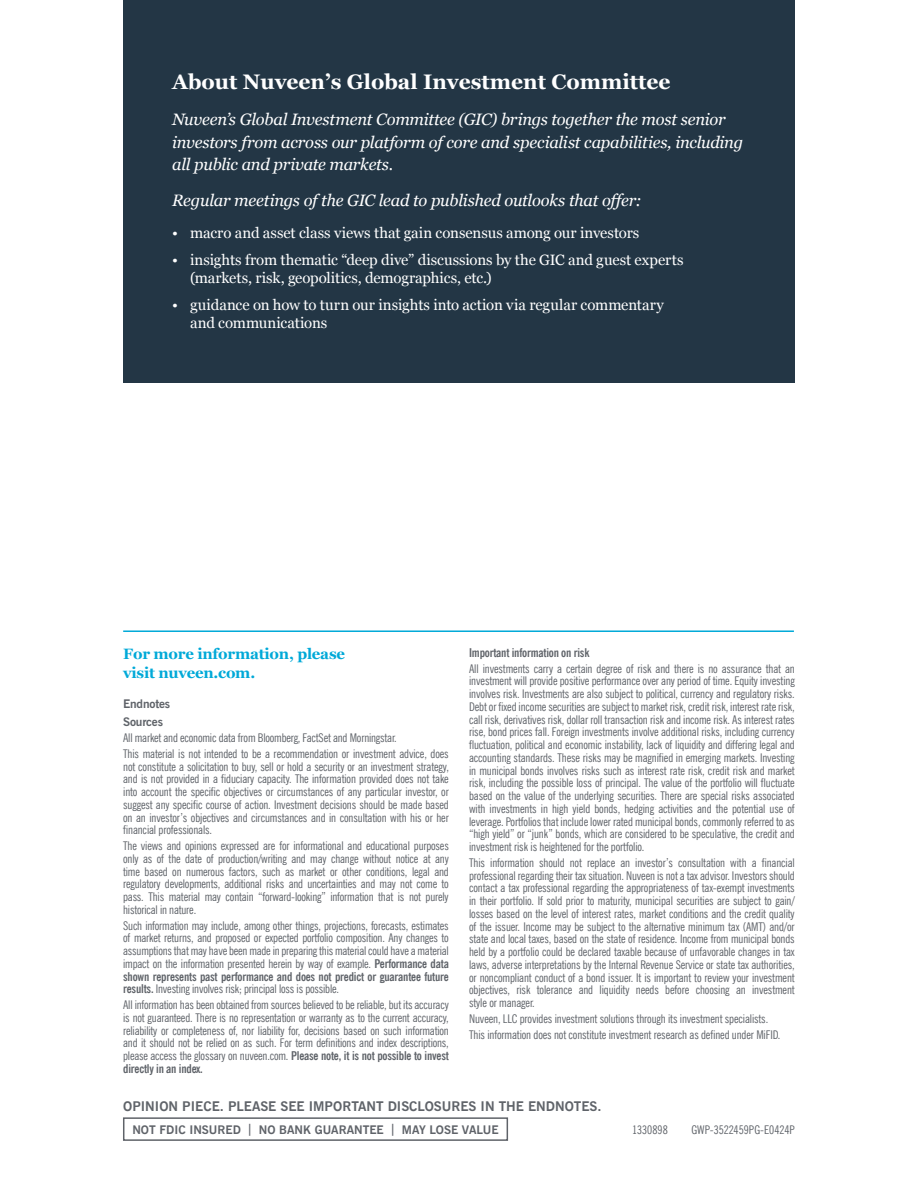
<style>
.page{position:relative;width:918px;height:1188px;background:#fff}
.page>*{position:absolute;margin:0;border:0;box-sizing:border-box;transform-origin:0 0}
.t1{font:700 21px "Georgia";color:#fff}
.Body_copy{font:italic 16.5px/22.5px "Georgia";letter-spacing:-.015em;color:#fff}
.t2{font:15px/18px "Georgia";letter-spacing:-.005em;color:#fff}
.Call_to_action{font:700 15px/19.5px "Georgia";letter-spacing:-.015em;color:#00a9d8}
.Use_disclosure{font:700 13.5px "News Gothic BT";color:#5f6369}
._8_pt_disclosure_justified{font:condensed 12px/12.8px "News Gothic BT";letter-spacing:-.01em;color:#5f6369;text-align:justify}
.Not_No_May_Bank_disclosure__Border{font:700 12px "News Gothic BT";color:#5f6369}
.Compliance_Code{font:condensed 12px "News Gothic BT";color:#5f6369}
._8_pt_disclosure_justified-2{font:700 condensed 12px "News Gothic BT";letter-spacing:-.015em;color:#5f6369}
.Risk_Disclosure_heading{font:700 12px "News Gothic BT";letter-spacing:-.015em;color:#5f6369}
.s1{font-weight:700}
</style>
<div class="page">
<div style="left:123px;top:0;width:672px;height:382px;background:#233645"></div>
<hr style="left:123px;top:630px;width:671px;height:2px;background:#00a9d8">
<div style="left:123px;top:1117px;width:385px;height:24px;border:2px solid #5f6369"></div>
<p class="t1" style="left:172px;top:66px;width:500px">About Nuveen’s Global Investment Committee</p>
<p class="Body_copy" style="left:172px;top:108px;width:573px">Nuveen’s Global Investment Committee (GIC) brings together the most senior investors from across our platform of core and specialist capabilities, including all public and private markets.</p>
<p class="Body_copy" style="left:172px;top:189px;width:471px">Regular meetings of the GIC lead to published outlooks that offer:</p>
<p class="t2" style="left:172px;top:223px;width:469px">• macro and asset class views that gain consensus among our investors</p>
<p class="t2" style="left:190px;top:250px;width:495px;text-indent:-18px">• insights from thematic “deep dive” discussions by the GIC and guest experts (markets, risk, geopolitics, demographics, etc.)</p>
<p class="t2" style="left:190px;top:295px;width:475px;text-indent:-18px">• guidance on how to turn our insights into action via regular commentary and communications</p>
<p class="Call_to_action" style="left:123px;top:643px;width:223px">For more information, please visit nuveen.com.</p>
<p class="Risk_Disclosure_heading" style="left:123px;top:696px;width:48px">Endnotes</p>
<p class="Risk_Disclosure_heading" style="left:123px;top:715px;width:41px">Sources</p>
<p class="_8_pt_disclosure_justified" style="left:123px;top:732px;width:275px">All market and economic data from Bloomberg, FactSet and Morningstar.</p>
<p class="_8_pt_disclosure_justified" style="left:123px;top:747px;width:327px">This material is not intended to be a recommendation or investment advice, does not constitute a solicitation to buy, sell or hold a security or an investment strategy, and is not provided in a fiduciary capacity. The information provided does not take into account the specific objectives or circumstances of any particular investor, or suggest any specific course of action. Investment decisions should be made based on an investor’s objectives and circumstances and in consultation with his or her financial professionals.</p>
<p class="_8_pt_disclosure_justified" style="left:123px;top:840px;width:327px">The views and opinions expressed are for informational and educational purposes only as of the date of production/writing and may change without notice at any time based on numerous factors, such as market or other conditions, legal and regulatory developments, additional risks and uncertainties and may not come to pass. This material may contain “forward-looking” information that is not purely historical in nature.</p>
<p class="_8_pt_disclosure_justified" style="left:123px;top:919px;width:327px">Such information may include, among other things, projections, forecasts, estimates of market returns, and proposed or expected portfolio composition. Any changes to assumptions that may have been made in preparing this material could have a material impact on the information presented herein by way of example. <span class="s1">Performance data shown represents past performance and does not predict or guarantee future results.</span> Investing involves risk; principal loss is possible.</p>
<p class="_8_pt_disclosure_justified" style="left:123px;top:999px;width:327px">All information has been obtained from sources believed to be reliable, but its accuracy is not guaranteed. There is no representation or warranty as to the current accuracy, reliability or completeness of, nor liability for, decisions based on such information and it should not be relied on as such. For term definitions and index descriptions, please access the glossary on nuveen.com. <span class="s1">Please note, it is not possible to invest directly in an index.</span></p>
<p class="_8_pt_disclosure_justified-2" style="left:469px;top:645px;width:122px">Important information on risk</p>
<p class="_8_pt_disclosure_justified" style="left:469px;top:662px;width:327px">All investments carry a certain degree of risk and there is no assurance that an investment will provide positive performance over any period of time. Equity investing involves risk. Investments are also subject to political, currency and regulatory risks.<br>Debt or fixed income securities are subject to market risk, credit risk, interest rate risk, call risk, derivatives risk, dollar roll transaction risk and income risk. As interest rates rise, bond prices fall. Foreign investments involve additional risks, including currency fluctuation, political and economic instability, lack of liquidity and differing legal and accounting standards. These risks may be magnified in emerging markets. Investing in municipal bonds involves risks such as interest rate risk, credit risk and market risk, including the possible loss of principal. The value of the portfolio will fluctuate based on the value of the underlying securities. There are special risks associated with investments in high yield bonds, hedging activities and the potential use of leverage. Portfolios that include lower rated municipal bonds, commonly referred to as “high yield” or “junk” bonds, which are considered to be speculative, the credit and investment risk is heightened for the portfolio.</p>
<p class="_8_pt_disclosure_justified" style="left:469px;top:856px;width:327px">This information should not replace an investor’s consultation with a financial professional regarding their tax situation. Nuveen is not a tax advisor. Investors should contact a tax professional regarding the appropriateness of tax-exempt investments in their portfolio. If sold prior to maturity, municipal securities are subject to gain/ losses based on the level of interest rates, market conditions and the credit quality of the issuer. Income may be subject to the alternative minimum tax (AMT) and/or state and local taxes, based on the state of residence. Income from municipal bonds held by a portfolio could be declared taxable because of unfavorable changes in tax laws, adverse interpretations by the Internal Revenue Service or state tax authorities, or noncompliant conduct of a bond issuer. It is important to review your investment objectives, risk tolerance and liquidity needs before choosing an investment style or manager.</p>
<p class="_8_pt_disclosure_justified" style="left:469px;top:1012px;width:301px">Nuveen, LLC provides investment solutions through its investment specialists.</p>
<p class="_8_pt_disclosure_justified" style="left:469px;top:1028px;width:313px">This information does not constitute investment research as defined under MiFID.</p>
<p class="Use_disclosure" style="left:123px;top:1098px;width:480px">OPINION PIECE. PLEASE SEE IMPORTANT DISCLOSURES IN THE ENDNOTES.</p>
<p class="Not_No_May_Bank_disclosure__Border" style="left:132px;top:1122px;width:368px">NOT FDIC INSURED | NO BANK GUARANTEE | MAY LOSE VALUE</p>
<p class="Compliance_Code" style="left:632px;top:1122px;width:37px">1330898</p>
<p class="Compliance_Code" style="left:691px;top:1122px;width:105px">GWP-3522459PG-E0424P</p>
</div>
